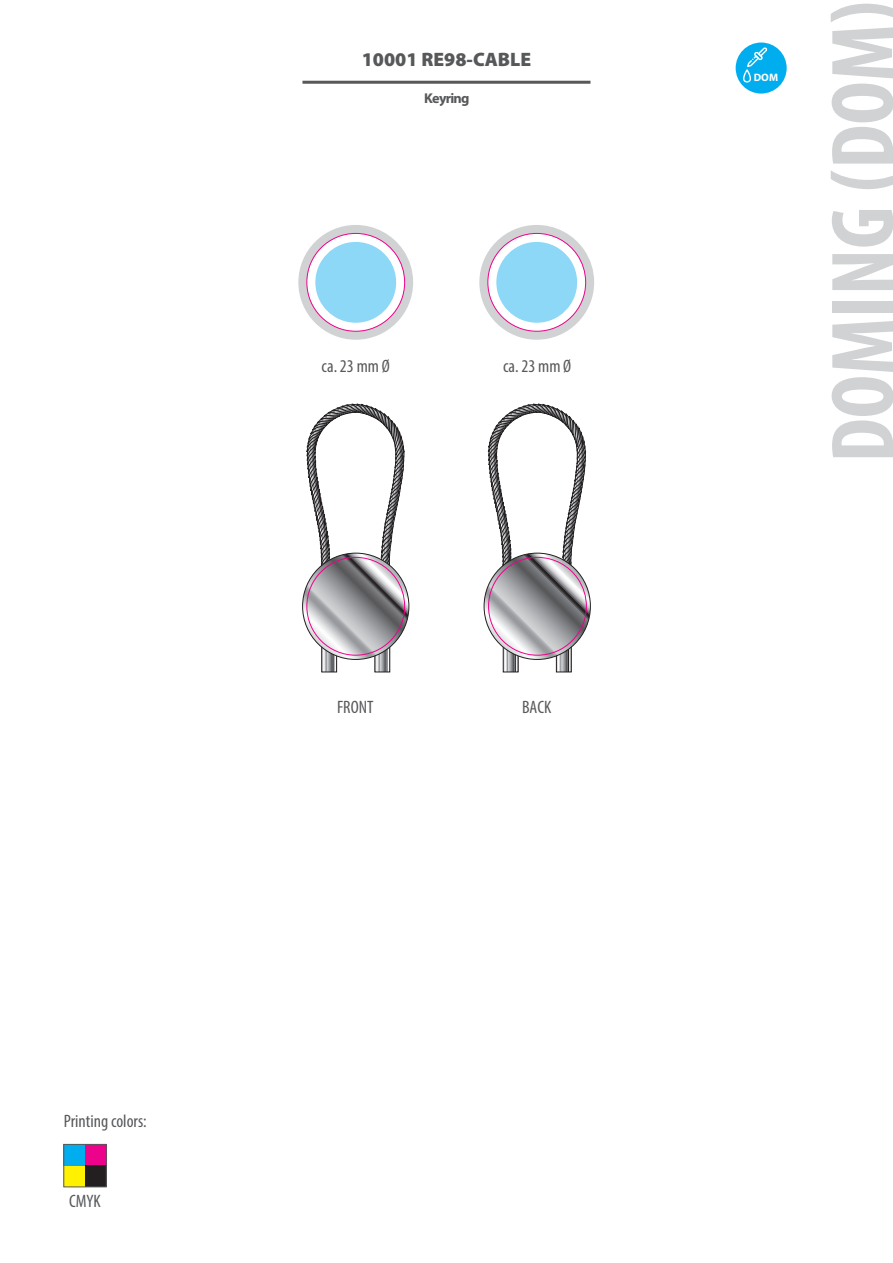
<style>
.page{position:relative;width:893px;height:1263px;background:#fff}
.page>*{position:absolute;margin:0;border:0;box-sizing:border-box;transform-origin:0 0}
.t1{font:700 condensed 90px "Myriad Pro";color:#d1d2d4}
.t2{font:900 19.5px "Myriad Pro";color:#57585a}
.t3{font:condensed 18px "Myriad Pro";color:#57585a}
.t4{font:700 14.25px "Myriad Pro";letter-spacing:-.055em;color:#57585a}
.t5{font:700 10.8px "Myriad Pro";color:#fff}
</style>
<div class="page">
<svg style="left:323px;top:656px;width:12px;height:14px"></svg>
<div style="left:321px;top:646px;width:16px;height:26px;border:1px solid #231f20"></div>
<svg style="left:376px;top:656px;width:12px;height:14px"></svg>
<div style="left:374px;top:646px;width:16px;height:26px;border:1px solid #231f20"></div>
<svg style="left:506px;top:656px;width:10px;height:14px"></svg>
<div style="left:503px;top:646px;width:15px;height:26px;border:1px solid #231f20"></div>
<svg style="left:559px;top:656px;width:11px;height:14px"></svg>
<div style="left:556px;top:646px;width:16px;height:26px;border:1px solid #231f20"></div>
<svg style="left:306px;top:403px;width:100px;height:253px"></svg>
<svg style="left:298px;top:225px;width:115px;height:115px"></svg>
<svg style="left:479px;top:225px;width:115px;height:115px"></svg>
<svg style="left:487px;top:403px;width:100px;height:253px"></svg>
<div style="left:736px;top:43px;width:51px;height:51px;background:#00aeef;border-radius:50%"></div>
<svg style="left:743px;top:47px;width:24px;height:36px"></svg>
<hr style="left:302px;top:81px;width:288px;height:3px;background:#57585a">
<div style="left:85px;top:1144px;width:21px;height:22px;background:#ed028c"></div>
<div style="left:85px;top:1166px;width:21px;height:21px;background:#231f20"></div>
<div style="left:64px;top:1166px;width:21px;height:21px;background:#fff101"></div>
<div style="left:64px;top:1144px;width:21px;height:22px;background:#00aeef"></div>
<div style="left:63px;top:1144px;width:44px;height:43px;border:1px solid #57585a"></div>
<p class="t3" style="left:64px;top:1110px;width:84px">Printing colors:</p>
<p class="t3" style="left:69px;top:1190px;width:33px">CMYK</p>
<p class="t2" style="left:362px;top:47px;width:171px">10001 RE98-CABLE</p>
<p class="t4" style="left:424px;top:89px;width:47px">Keyring</p>
<p class="t3" style="left:322px;top:355px;width:70px">ca. 23 mm Ø</p>
<p class="t3" style="left:503px;top:355px;width:70px">ca. 23 mm Ø</p>
<p class="t3" style="left:337px;top:696px;width:38px">FRONT</p>
<p class="t3" style="left:522px;top:696px;width:31px">BACK</p>
<p class="t5" style="left:754px;top:71px;width:26px">DOM</p>
<h1 class="t1" style="left:807px;top:462px;width:463px;rotate:-90deg">DOMING (DOM)</h1>
</div>
